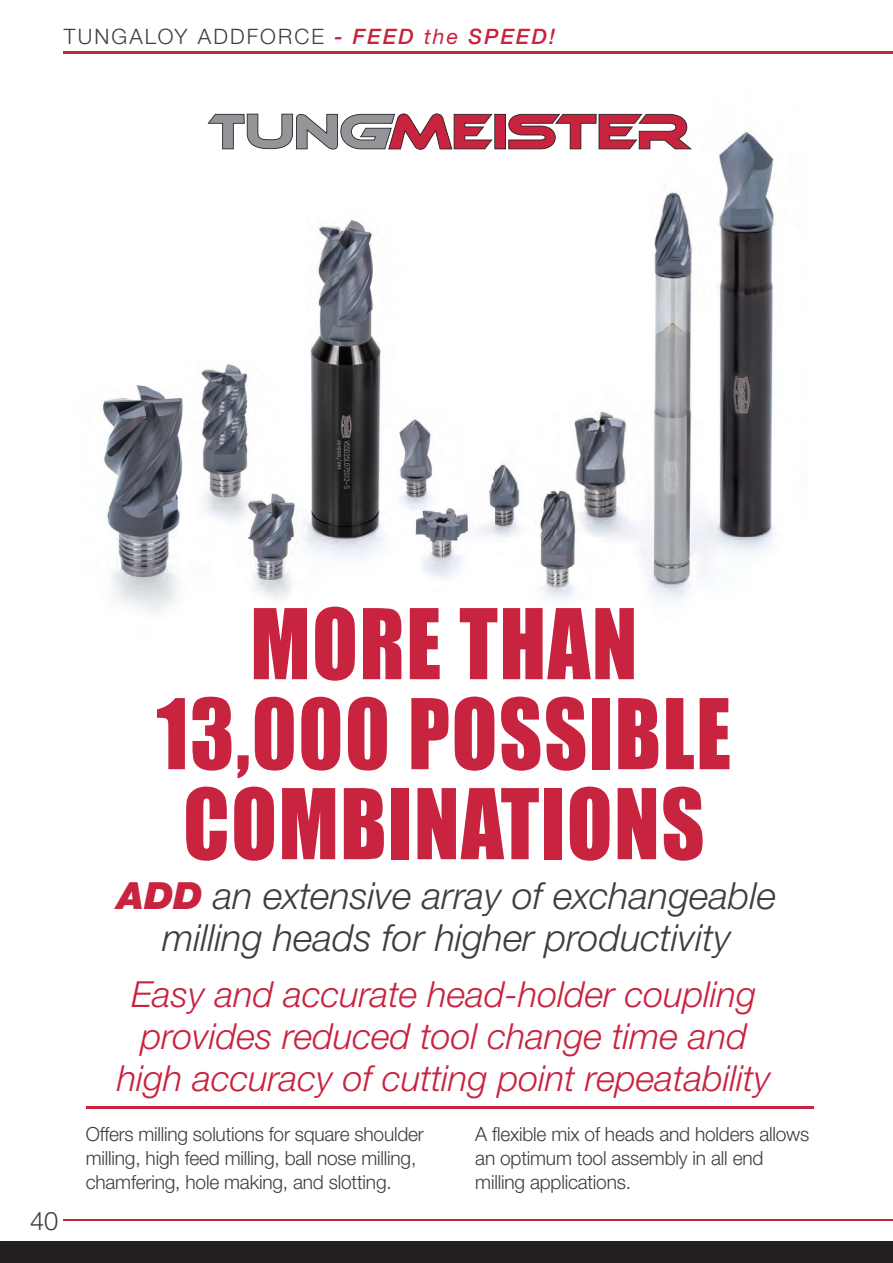
<style>
.page{position:relative;width:893px;height:1263px;background:#fff}
.page>*{position:absolute;margin:0;border:0;box-sizing:border-box;transform-origin:0 0}
.t1{font:90px/90px "Impact";letter-spacing:.02em;color:#c8233f;text-align:center;scale:.93 1}
.t2{font:italic 300 37.5px/42px "Helvetica Neue LTW1 G";color:#3e3e3f;text-align:center}
.t3{font:italic 300 36px/42px "Helvetica Neue LTW1 G";color:#c8233f;text-align:center}
.t4{font:300 25.5px "Helvetica Neue LTW1 G";color:#3e3e3f}
.t5{font:300 21.3px "Helvetica Neue LTW1 G";letter-spacing:.1em;color:#3e3e3f}
.t6{font:300 19.5px/24px "Helvetica Neue LTW1 G";letter-spacing:-.01em;color:#3e3e3f}
.s1{font-weight:500;font-style:italic;color:#c8233f}
.s2{font-weight:400;font-style:italic;color:#c8233f}
.s3{font-weight:900;color:#c8233f}
</style>
<div class="page">
<img style="left:102px;top:131px;width:674px;height:482px">
<hr style="left:64px;top:1219px;width:828px;height:1px;background:#c8233f">
<div style="left:0;top:1242px;width:892px;height:21px;background:#231f20"></div>
<hr style="left:64px;top:51px;width:828px;height:3px;background:#c8233f">
<svg style="left:207px;top:113px;width:485px;height:37px"></svg>
<hr style="left:86px;top:1107px;width:727px;height:2px;background:#c8233f">
<p class="t5" style="left:64px;top:29px;width:493px">TUNGALOY ADDFORCE <span class="s1">- FEED</span> <span class="s2">the</span> <span class="s1">SPEED!</span></p>
<h1 class="t1" style="left:156px;top:598px;width:619px">MORE THAN<br>13,000 POSSIBLE<br>COMBINATIONS</h1>
<h2 class="t2" style="left:117px;top:879px;width:660px"><span class="s3">ADD</span> an extensive array of exchangeable milling heads for higher productivity</h2>
<h3 class="t3" style="left:117px;top:977px;width:654px">Easy and accurate head-holder coupling provides reduced tool change time and high accuracy of cutting point repeatability</h3>
<h3 class="t4" style="left:30px;top:1211px;width:30px">40</h3>
<p class="t6" style="left:86px;top:1125px;width:339px">Offers milling solutions for square shoulder milling, high feed milling, ball nose milling, chamfering, hole making, and slotting.</p>
<p class="t6" style="left:475px;top:1125px;width:336px">A flexible mix of heads and holders allows an optimum tool assembly in all end milling applications.</p>
</div>
